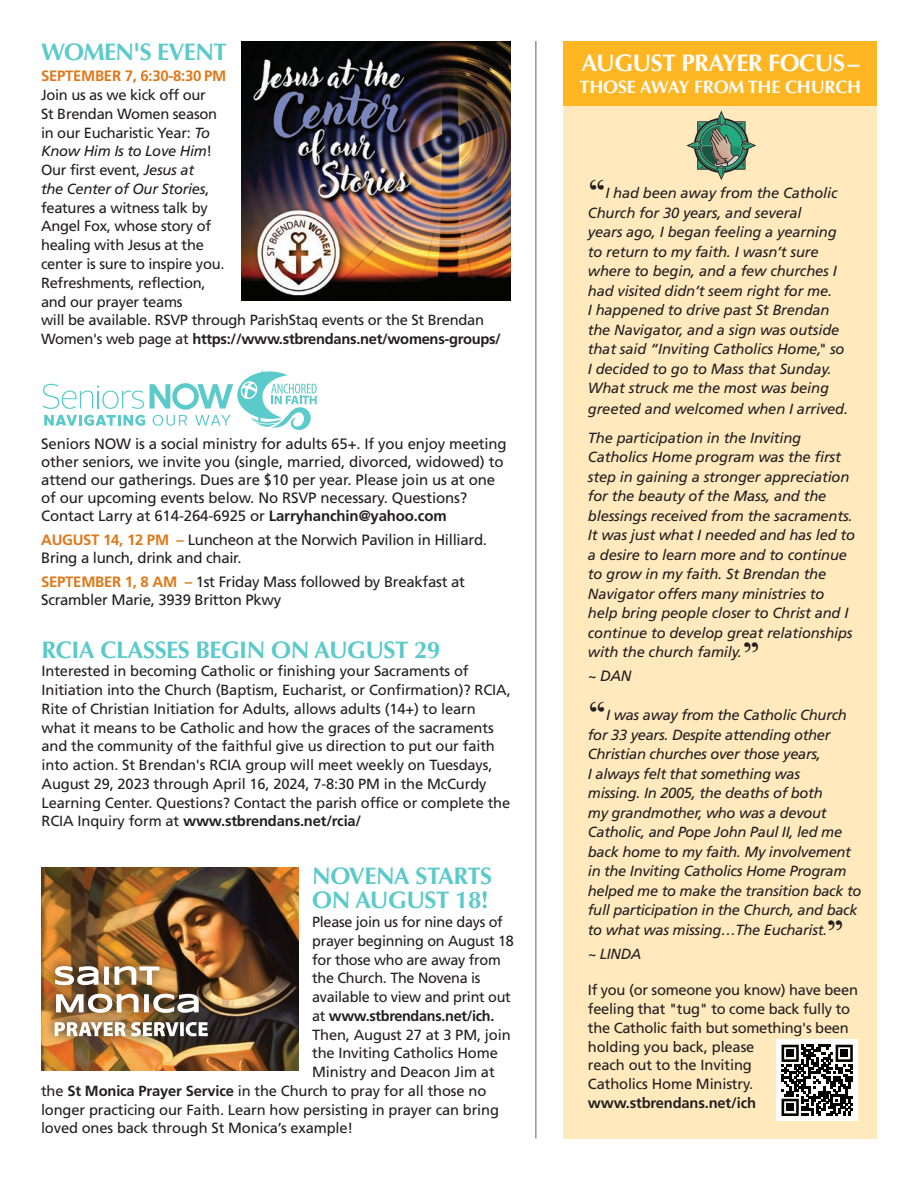
<style>
.page{position:relative;width:918px;height:1188px;background:#fff}
.page>*{position:absolute;margin:0;border:0;box-sizing:border-box;transform-origin:0 0}
.t1{font:42px "Bodoni Svty Two ITCTT";color:#231f20}
.t2{font:700 24px/24px "Optima";letter-spacing:-.02em;color:#5bcaca}
.t3{font:700 24px "Optima";letter-spacing:-.02em;color:#fff}
.t4{font:700 18px "Optima";letter-spacing:-.01em;color:#fff}
.t5{font:15px/18px "Frutiger LT Std";letter-spacing:-.01em;color:#231f20}
.t6{font:700 15px "Frutiger LT Std";letter-spacing:-.02em;color:#de791b}
.t7{font:italic 15px "Frutiger LT Std";color:#231f20}
.t8{font:14.7px/18.8px "Frutiger LT Std";letter-spacing:-.01em;color:#231f20}
.t9{font:italic 14.7px/19.5px "Frutiger LT Std";letter-spacing:-.01em;color:#231f20}
.t10{font:700 14.7px "Frutiger LT Std";letter-spacing:-.02em;color:#231f20}
.s1{font-style:italic}
.s2{font-weight:700}
.s3{font-weight:700;color:#de791b}
.s4{font-weight:400}
</style>
<div class="page">
<div style="left:564px;top:41px;width:313px;height:1097px;background:#ffe9bd"></div>
<div style="left:564px;top:41px;width:313px;height:65px;background:#ffb622"></div>
<hr style="left:536px;top:41px;width:1px;height:1097px;background:#655a56">
<img style="left:41px;top:867px;width:258px;height:203px">
<svg style="left:43px;top:1010px;width:176px;height:38px;background:#8b653a"></svg>
<svg style="left:55px;top:1025px;width:153px;height:11px"></svg>
<svg style="left:44px;top:982px;width:167px;height:43px;background:#8a6c48"></svg>
<svg style="left:56px;top:994px;width:143px;height:19px"></svg>
<svg style="left:44px;top:954px;width:127px;height:43px;background:#a47039"></svg>
<svg style="left:55px;top:966px;width:104px;height:19px"></svg>
<svg style="left:43px;top:370px;width:274px;height:60px"></svg>
<svg style="left:686px;top:111px;width:70px;height:69px"></svg>
<img style="left:241px;top:41px;width:269px;height:260px">
<div style="left:777px;top:1040px;width:81px;height:81px;background:#fff"></div>
<svg style="left:782px;top:1045px;width:71px;height:71px"></svg>
<div style="left:786px;top:1050px;width:8px;height:7px;background:#040503"></div>
<div style="left:841px;top:1050px;width:7px;height:7px;background:#040503"></div>
<div style="left:786px;top:1104px;width:8px;height:7px;background:#040503"></div>
<p class="t2" style="left:41px;top:41px;width:187px">WOMEN'S EVENT</p>
<p class="t6" style="left:41px;top:67px;width:187px">SEPTEMBER 7, 6:30-8:30 PM</p>
<p class="t8" style="left:41px;top:86px;width:462px">Join us as we kick off our<br>St Brendan Women season<br>in our Eucharistic Year: <span class="s1">To<br>Know Him Is to Love Him</span>!<br>Our first event, <span class="s1">Jesus at<br>the Center of Our Stories</span>,<br>features a witness talk by<br>Angel Fox, whose story of<br>healing with Jesus at the<br>center is sure to inspire you.<br>Refreshments, reflection,<br>and our prayer teams<br>will be available. RSVP through ParishStaq events or the St Brendan<br>Women's web page at <span class="s2">https://www.stbrendans.net/womens-groups/</span></p>
<p class="t5" style="left:41px;top:435px;width:467px">Seniors NOW is a social ministry for adults 65+. If you enjoy meeting other seniors, we invite you (single, married, divorced, widowed) to attend our gatherings. Dues are $10 per year. Please join us at one of our upcoming events below. No RSVP necessary. Questions?<br>Contact Larry at 614-264-6925 or <span class="s2">Larryhanchin@yahoo.com</span></p>
<p class="t5" style="left:41px;top:531px;width:447px"><span class="s3">AUGUST 14, 12 PM –</span> Luncheon at the Norwich Pavilion in Hilliard.<br>Bring a lunch, drink and chair.</p>
<p class="t5" style="left:41px;top:573px;width:425px"><span class="s3">SEPTEMBER 1, 8 AM –</span> 1st Friday Mass followed by Breakfast at<br>Scrambler Marie, 3939 Britton Pkwy</p>
<p class="t2" style="left:42px;top:638px;width:400px">RCIA CLASSES BEGIN ON AUGUST 29</p>
<p class="t8" style="left:42px;top:662px;width:471px">Interested in becoming Catholic or finishing your Sacraments of Initiation into the Church (Baptism, Eucharist, or Confirmation)? RCIA, Rite of Christian Initiation for Adults, allows adults (14+) to learn what it means to be Catholic and how the graces of the sacraments and the community of the faithful give us direction to put our faith into action. St Brendan's RCIA group will meet weekly on Tuesdays, August 29, 2023 through April 16, 2024, 7-8:30 PM in the McCurdy Learning Center. Questions? Contact the parish office or complete the RCIA Inquiry form at <span class="s2">www.stbrendans.net/rcia/</span></p>
<p class="t2" style="left:312px;top:865px;width:182px">NOVENA STARTS<br>ON AUGUST 18!</p>
<p class="t8" style="left:312px;top:913px;width:192px">Please join us for nine days of</p>
<p class="t8" style="left:312px;top:932px;width:203px">prayer beginning on August 18</p>
<p class="t8" style="left:312px;top:950px;width:190px">for those who are away from</p>
<p class="t8" style="left:312px;top:969px;width:170px">the Church. The Novena is</p>
<p class="t8" style="left:312px;top:988px;width:200px">available to view and print out</p>
<p class="t10" style="left:312px;top:1007px;width:184px"><span class="s4">at</span> www.stbrendans.net/ich.</p>
<p class="t8" style="left:312px;top:1025px;width:200px">Then, August 27 at 3 PM, join</p>
<p class="t8" style="left:312px;top:1044px;width:187px">the Inviting Catholics Home</p>
<p class="t8" style="left:312px;top:1063px;width:184px">Ministry and Deacon Jim at</p>
<p class="t8" style="left:41px;top:1082px;width:447px">the <span class="s2">St Monica Prayer Service</span> in the Church to pray for all those no</p>
<p class="t8" style="left:41px;top:1100px;width:460px">longer practicing our Faith. Learn how persisting in prayer can bring</p>
<p class="t8" style="left:41px;top:1119px;width:314px">loved ones back through St Monica’s example!</p>
<p class="t3" style="left:581px;top:49px;width:279px">AUGUST PRAYER FOCUS –</p>
<p class="t4" style="left:580px;top:77px;width:283px">THOSE AWAY FROM THE CHURCH</p>
<p class="t1" style="left:588px;top:161px;width:20px">“</p>
<p class="t9" style="left:588px;top:183px;width:258px;text-indent:18px">I had been away from the Catholic Church for 30 years, and several<br>years ago, I began feeling a yearning to return to my faith. I wasn’t sure where to begin, and a few churches I had visited didn’t seem right for me.<br>I happened to drive past St Brendan the Navigator, and a sign was outside that said “Inviting Catholics Home," so I decided to go to Mass that Sunday.<br>What struck me the most was being</p>
<p class="t9" style="left:588px;top:395px;width:262px;line-height:28.5px">greeted and welcomed when I arrived.<br>The participation in the Inviting</p>
<p class="t9" style="left:588px;top:447px;width:269px">Catholics Home program was the first step in gaining a stronger appreciation for the beauty of the Mass, and the blessings received from the sacraments.<br>It was just what I needed and has led to a desire to learn more and to continue to grow in my faith. St Brendan the Navigator offers many ministries to help bring people closer to Christ and I continue to develop great relationships with the church family.</p>
<p class="t7" style="left:588px;top:667px;width:45px">~ DAN</p>
<p class="t1" style="left:588px;top:683px;width:20px">“</p>
<p class="t9" style="left:588px;top:705px;width:275px;text-indent:18px">I was away from the Catholic Church for 33 years. Despite attending other Christian churches over those years,<br>I always felt that something was<br>missing. In 2005, the deaths of both<br>my grandmother, who was a devout Catholic, and Pope John Paul II, led me back home to my faith. My involvement in the Inviting Catholics Home Program helped me to make the transition back to full participation in the Church, and back to what was missing…The Eucharist.</p>
<p class="t9" style="left:588px;top:944px;width:55px">~ LINDA</p>
<p class="t8" style="left:588px;top:981px;width:272px">If you (or someone you know) have been feeling that "tug" to come back fully to the Catholic faith but something's been holding you back, please<br>reach out to the Inviting<br>Catholics Home Ministry. <span class="s2">www.stbrendans.net/ich</span></p>
<p class="t1" style="left:760px;top:670px;width:20px;rotate:-180deg">“</p>
<p class="t1" style="left:845px;top:948px;width:20px;rotate:-180deg">“</p>
</div>
